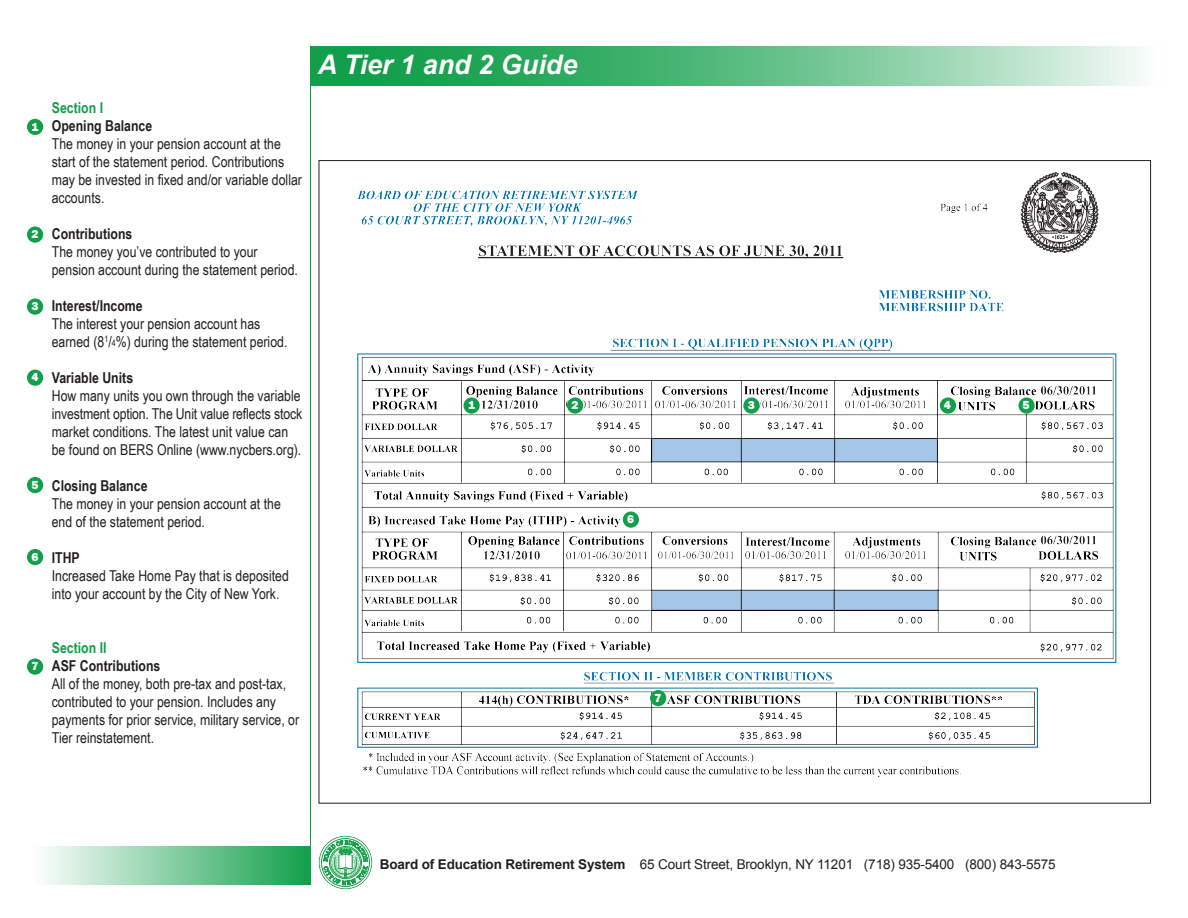
<style>
.page{position:relative;width:1188px;height:918px;background:#fff}
.page>*{position:absolute;margin:0;border:0;box-sizing:border-box;transform-origin:0 0}
.t1{font:italic 700 27px "Arial";color:#fff}
.t2{font:15px/18px "Arial Narrow";color:#231f20}
.t3{font:700 15px "Arial Narrow";color:#231f20}
.t4{font:700 15px "Arial Narrow";color:#119f4a}
.t5{font:13.5px "Arial";letter-spacing:-.01em;color:#231f20}
.t6{font:800 12px "Franklin Gothic";color:#fff}
.s1{font-size:8.7px}
.s2{font-weight:700}
</style>
<div class="page">
<hr style="left:310px;top:46px;width:1px;height:838px;background:#119f4a">
<svg style="left:311px;top:46px;width:829px;height:40px;background:#63c088"></svg>
<div style="left:32px;top:846px;width:278px;height:38px;background:linear-gradient(to right,#fff,#14a04c)"></div>
<div style="left:27px;top:119px;width:16px;height:16px;background:#119f4a;border-radius:50%"></div>
<div style="left:27px;top:226px;width:16px;height:17px;background:#119f4a;border-radius:50%"></div>
<div style="left:27px;top:298px;width:16px;height:17px;background:#119f4a;border-radius:50%"></div>
<div style="left:27px;top:370px;width:16px;height:16px;background:#119f4a;border-radius:50%"></div>
<div style="left:27px;top:477px;width:16px;height:16px;background:#119f4a;border-radius:50%"></div>
<div style="left:27px;top:549px;width:16px;height:16px;background:#119f4a;border-radius:50%"></div>
<div style="left:27px;top:658px;width:16px;height:17px;background:#119f4a;border-radius:50%"></div>
<img style="left:357px;top:171px;width:760px;height:606px">
<div style="left:1019px;top:397px;width:16px;height:17px;background:#119f4a;border-radius:50%"></div>
<div style="left:940px;top:397px;width:16px;height:17px;background:#119f4a;border-radius:50%"></div>
<div style="left:743px;top:397px;width:17px;height:17px;background:#119f4a;border-radius:50%"></div>
<div style="left:567px;top:397px;width:16px;height:17px;background:#119f4a;border-radius:50%"></div>
<div style="left:463px;top:397px;width:17px;height:17px;background:#119f4a;border-radius:50%"></div>
<div style="left:650px;top:690px;width:16px;height:16px;background:#119f4a;border-radius:50%"></div>
<div style="left:623px;top:511px;width:16px;height:17px;background:#119f4a;border-radius:50%"></div>
<svg style="left:319px;top:836px;width:53px;height:53px"></svg>
<p class="t6" style="left:32px;top:119px;width:9px">1</p>
<p class="t6" style="left:32px;top:226px;width:9px">2</p>
<p class="t6" style="left:32px;top:298px;width:9px">3</p>
<p class="t6" style="left:32px;top:370px;width:9px">4</p>
<p class="t6" style="left:32px;top:477px;width:9px">5</p>
<p class="t6" style="left:32px;top:549px;width:9px">6</p>
<p class="t6" style="left:32px;top:658px;width:9px">7</p>
<p class="t4" style="left:52px;top:97px;width:53px">Section I</p>
<p class="t3" style="left:52px;top:115px;width:102px">Opening Balance</p>
<p class="t2" style="left:52px;top:134px;width:252px">The money in your pension account at the start of the statement period. Contributions may be invested in fixed and/or variable dollar accounts.</p>
<p class="t3" style="left:52px;top:223px;width:82px">Contributions</p>
<p class="t2" style="left:52px;top:242px;width:248px">The money you’ve contributed to your pension account during the statement period.</p>
<p class="t3" style="left:52px;top:295px;width:92px">Interest/Income</p>
<p class="t2" style="left:52px;top:314px;width:237px">The interest your pension account has earned (8<sup>1</sup>/<span class="s1">4</span>%) during the statement period.</p>
<p class="t3" style="left:52px;top:367px;width:83px">Variable Units</p>
<p class="t2" style="left:52px;top:386px;width:252px">How many units you own through the variable investment option. The Unit value reflects stock market conditions. The latest unit value can be found on BERS Online (www.nycbers.org).</p>
<p class="t3" style="left:52px;top:475px;width:97px">Closing Balance</p>
<p class="t2" style="left:52px;top:494px;width:231px">The money in your pension account at the end of the statement period.</p>
<p class="t3" style="left:52px;top:547px;width:30px">ITHP</p>
<p class="t2" style="left:52px;top:566px;width:239px">Increased Take Home Pay that is deposited into your account by the City of New York.</p>
<p class="t4" style="left:52px;top:637px;width:56px">Section II</p>
<p class="t3" style="left:52px;top:655px;width:110px">ASF Contributions</p>
<p class="t2" style="left:52px;top:674px;width:249px">All of the money, both pre-tax and post-tax, contributed to your pension. Includes any payments for prior service, military service, or Tier reinstatement.</p>
<p class="t1" style="left:318px;top:47px;width:261px">A Tier 1 and 2 Guide</p>
<p class="t6" style="left:468px;top:397px;width:9px">1</p>
<p class="t6" style="left:572px;top:397px;width:9px">2</p>
<p class="t6" style="left:748px;top:397px;width:9px">3</p>
<p class="t6" style="left:944px;top:397px;width:9px">4</p>
<p class="t6" style="left:1022px;top:397px;width:9px">5</p>
<p class="t6" style="left:627px;top:511px;width:9px">6</p>
<p class="t6" style="left:655px;top:690px;width:9px">7</p>
<p class="t5" style="left:380px;top:855px;width:677px"><span class="s2">Board of Education Retirement System</span> 65 Court Street, Brooklyn, NY 11201 (718) 935-5400 (800) 843-5575</p>
</div>
